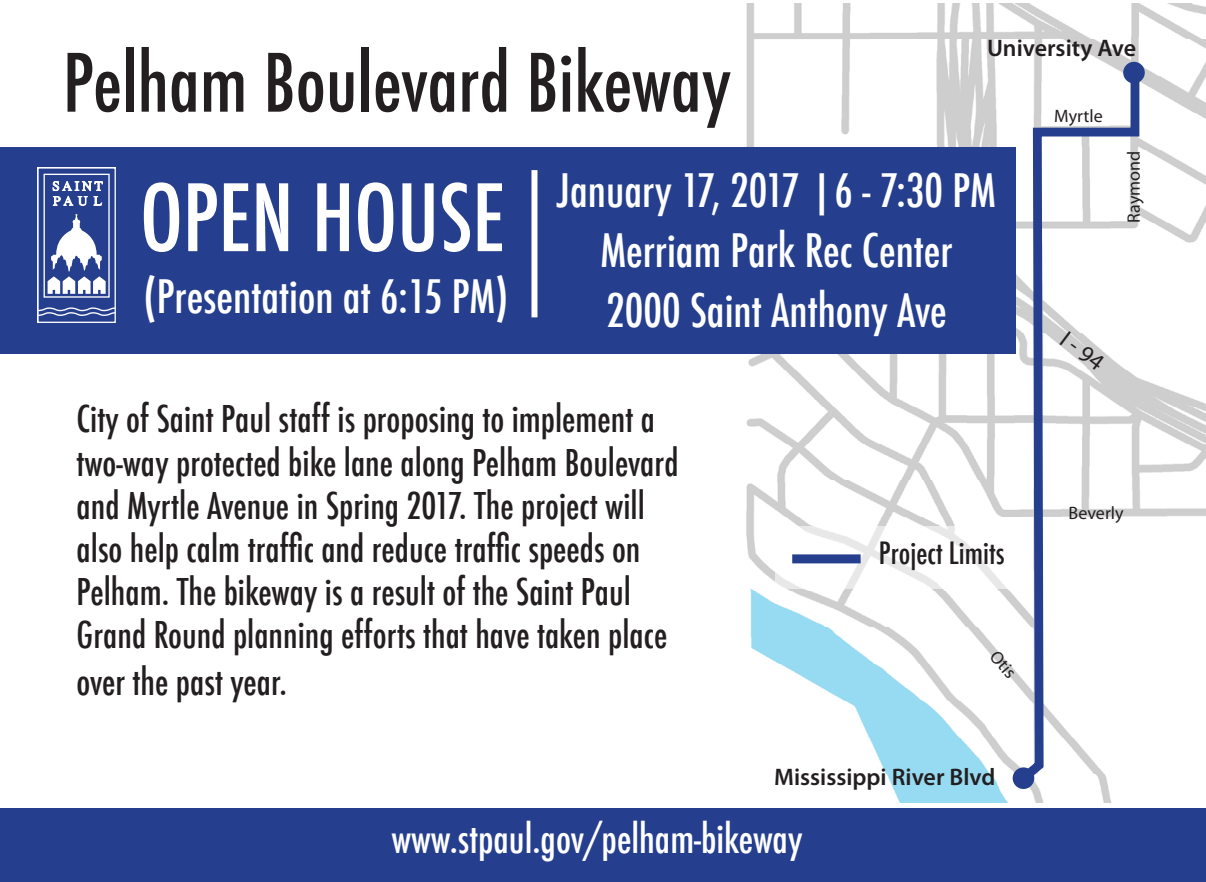
<style>
.page{position:relative;width:1206px;height:882px;background:#fff}
.page>*{position:absolute;margin:0;border:0;box-sizing:border-box;transform-origin:0 0}
.t1{font:500 condensed 90px "Futura";color:#fff}
.t2{font:500 condensed 78px "Futura";color:#231f20}
.t3{font:500 condensed 45px "Futura";color:#fff}
.t4{font:500 condensed 39px "Futura";color:#fff}
.t5{font:500 condensed 36px/43.2px "Futura";color:#231f20}
.t6{font:500 condensed 30px "Futura";color:#231f20}
.t7{font:600 24px "Myriad Pro";color:#231f20}
.t8{font:24px "Myriad Pro";color:#231f20}
.t9{font:18px "Myriad Pro";color:#231f20}
</style>
<div class="page">
<img style="left:405px;top:3px;width:801px;height:799px">
<svg style="left:1016px;top:56px;width:128px;height:731px"></svg>
<div style="left:1013px;top:767px;width:21px;height:22px;background:#253f8e;border-radius:50%"></div>
<div style="left:1123px;top:62px;width:22px;height:21px;background:#253f8e;border-radius:50%"></div>
<div style="left:0;top:147px;width:1016px;height:206px;background:#253f8e"></div>
<div style="left:0;top:808px;width:1206px;height:74px;background:#253f8e"></div>
<div style="left:37px;top:167px;width:79px;height:156px;border:1px solid #fff"></div>
<div style="left:44px;top:174px;width:66px;height:124px;border:1px solid #fff"></div>
<svg style="left:52px;top:181px;width:51px;height:25px"></svg>
<svg style="left:37px;top:307px;width:79px;height:10px"></svg>
<svg style="left:48px;top:214px;width:58px;height:80px"></svg>
<svg style="left:776px;top:526px;width:253px;height:62px"></svg>
<div style="left:792px;top:554px;width:69px;height:9px;background:#253f8e"></div>
<div style="left:531px;top:170px;width:6px;height:147px;background:#fff"></div>
<p class="t2" style="left:63px;top:33px;width:669px">Pelham Boulevard Bikeway</p>
<p class="t7" style="left:987px;top:33px;width:151px">University Ave</p>
<p class="t9" style="left:1054px;top:105px;width:50px">Myrtle</p>
<p class="t1" style="left:140px;top:160px;width:367px">OPEN HOUSE</p>
<p class="t3" style="left:144px;top:268px;width:366px">(Presentation at 6:15 PM)</p>
<p class="t3" style="left:557px;top:162px;width:440px">January 17, 2017 |6 - 7:30 PM</p>
<p class="t3" style="left:601px;top:222px;width:353px">Merriam Park Rec Center</p>
<p class="t3" style="left:606px;top:282px;width:342px">2000 Saint Anthony Ave</p>
<p class="t5" style="left:77px;top:398px;width:603px">City of Saint Paul staff is proposing to implement a two-way protected bike lane along Pelham Boulevard and Myrtle Avenue in Spring 2017. The project will also help calm traffic and reduce traffic speeds on Pelham. The bikeway is a result of the Saint Paul Grand Round planning efforts that have taken place</p>
<p class="t5" style="left:77px;top:661px;width:212px">over the past year.</p>
<p class="t6" style="left:879px;top:534px;width:127px">Project Limits</p>
<p class="t9" style="left:1002px;top:646px;width:32px;rotate:50deg">Otis</p>
<p class="t7" style="left:774px;top:762px;width:223px">Mississippi River Blvd</p>
<p class="t4" style="left:391px;top:813px;width:413px">www.stpaul.gov/pelham-bikeway</p>
<p class="t9" style="left:1123px;top:223px;width:73px;rotate:-90deg">Raymond</p>
<p class="t8" style="left:1072px;top:324px;width:49px;rotate:37deg">I - 94</p>
<p class="t9" style="left:1069px;top:502px;width:57px">Beverly</p>
</div>
